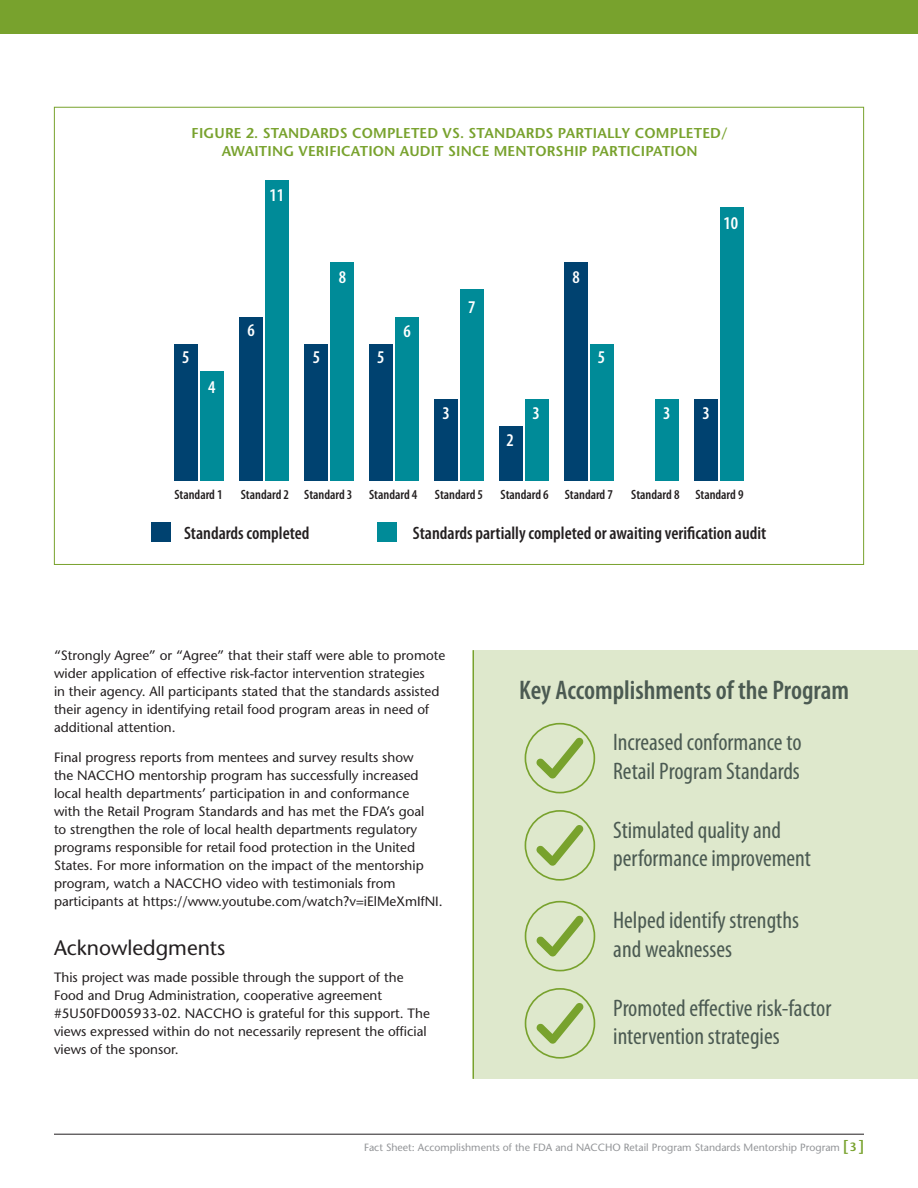
<style>
.page{position:relative;width:918px;height:1188px;background:#fff}
.page>*{position:absolute;margin:0;border:0;box-sizing:border-box;transform-origin:0 0}
.A{font:600 condensed 27px "Myriad Pro";color:#4b5a52}
.A-2{font:condensed 24px/28.8px "Myriad Pro";color:#4b5a52}
.A-3{font:21px "Stone Sans";color:#231f20}
.body_copy{font:600 condensed 18px "Myriad Pro";color:#231f20}
.body_copy-2{font:600 condensed 18px "Myriad Pro";color:#fff}
.C{font:600 14.25px/18px "Stone Sans";letter-spacing:.01em;color:#78a22d;text-align:center}
.body_copy-3{font:13.5px/18px "Stone Sans";color:#231f20}
.body_copy-4{font:600 condensed 13.5px "Myriad Pro";color:#231f20}
.t1{font:10.5px "Stone Sans";color:#939598}
.s1{font-weight:600;font-size:15px;color:#78a22d}
.s2{font-weight:600;font-size:12px;color:#78a22d}
</style>
<div class="page">
<div style="left:0;top:0;width:918px;height:34px;background:#78a22d"></div>
<hr style="left:54px;top:1134px;width:810px;height:1px;background:#231f20">
<div style="left:152px;top:522px;width:19px;height:20px;background:#004270"></div>
<div style="left:378px;top:522px;width:19px;height:20px;background:#008b98"></div>
<div style="left:200px;top:372px;width:24px;height:109px;background:#008b98"></div>
<div style="left:265px;top:180px;width:24px;height:301px;background:#008b98"></div>
<div style="left:330px;top:262px;width:24px;height:219px;background:#008b98"></div>
<div style="left:395px;top:317px;width:24px;height:164px;background:#008b98"></div>
<div style="left:460px;top:290px;width:24px;height:191px;background:#008b98"></div>
<div style="left:525px;top:399px;width:24px;height:82px;background:#008b98"></div>
<div style="left:590px;top:344px;width:24px;height:137px;background:#008b98"></div>
<div style="left:655px;top:399px;width:24px;height:82px;background:#008b98"></div>
<div style="left:720px;top:208px;width:24px;height:273px;background:#008b98"></div>
<div style="left:174px;top:344px;width:24px;height:137px;background:#004270"></div>
<div style="left:239px;top:317px;width:24px;height:164px;background:#004270"></div>
<div style="left:304px;top:344px;width:24px;height:137px;background:#004270"></div>
<div style="left:369px;top:344px;width:24px;height:137px;background:#004270"></div>
<div style="left:434px;top:399px;width:24px;height:82px;background:#004270"></div>
<div style="left:499px;top:426px;width:24px;height:55px;background:#004270"></div>
<div style="left:564px;top:262px;width:24px;height:219px;background:#004270"></div>
<div style="left:694px;top:399px;width:24px;height:82px;background:#004270"></div>
<div style="left:473px;top:650px;width:445px;height:429px;background:#dee8cc"></div>
<hr style="left:472px;top:650px;width:2px;height:429px;background:#78a22d">
<svg style="left:536px;top:737px;width:48px;height:42px"></svg>
<div style="left:525px;top:723px;width:70px;height:70px;border:2px solid #78a22d;border-radius:50%"></div>
<svg style="left:536px;top:825px;width:48px;height:41px"></svg>
<div style="left:525px;top:810px;width:70px;height:71px;border:2px solid #78a22d;border-radius:50%"></div>
<svg style="left:536px;top:915px;width:48px;height:42px"></svg>
<div style="left:525px;top:901px;width:70px;height:70px;border:2px solid #78a22d;border-radius:50%"></div>
<svg style="left:536px;top:1003px;width:48px;height:41px"></svg>
<div style="left:525px;top:988px;width:70px;height:71px;border:2px solid #78a22d;border-radius:50%"></div>
<p class="C" style="left:192px;top:124px;width:538px">FIGURE 2. STANDARDS COMPLETED VS. STANDARDS PARTIALLY COMPLETED/<br>AWAITING VERIFICATION AUDIT SINCE MENTORSHIP PARTICIPATION</p>
<p class="body_copy-2" style="left:182px;top:346px;width:9px">5</p>
<p class="body_copy-2" style="left:208px;top:376px;width:9px">4</p>
<p class="body_copy-2" style="left:269px;top:184px;width:16px">11</p>
<p class="body_copy-2" style="left:247px;top:319px;width:9px">6</p>
<p class="body_copy-2" style="left:339px;top:266px;width:9px">8</p>
<p class="body_copy-2" style="left:313px;top:346px;width:9px">5</p>
<p class="body_copy-2" style="left:377px;top:346px;width:9px">5</p>
<p class="body_copy-2" style="left:403px;top:320px;width:9px">6</p>
<p class="body_copy-2" style="left:468px;top:296px;width:9px">7</p>
<p class="body_copy-2" style="left:442px;top:402px;width:9px">3</p>
<p class="body_copy-2" style="left:572px;top:266px;width:9px">8</p>
<p class="body_copy-2" style="left:724px;top:212px;width:16px">10</p>
<p class="body_copy-2" style="left:507px;top:429px;width:9px">2</p>
<p class="body_copy-2" style="left:598px;top:346px;width:9px">5</p>
<p class="body_copy-2" style="left:533px;top:402px;width:9px">3</p>
<p class="body_copy-2" style="left:663px;top:402px;width:9px">3</p>
<p class="body_copy-2" style="left:702px;top:402px;width:9px">3</p>
<p class="body_copy-4" style="left:174px;top:487px;width:50px">Standard 1</p>
<p class="body_copy-4" style="left:241px;top:487px;width:50px">Standard 2</p>
<p class="body_copy-4" style="left:304px;top:487px;width:50px">Standard 3</p>
<p class="body_copy-4" style="left:369px;top:487px;width:50px">Standard 4</p>
<p class="body_copy-4" style="left:435px;top:487px;width:50px">Standard 5</p>
<p class="body_copy-4" style="left:501px;top:487px;width:50px">Standard 6</p>
<p class="body_copy-4" style="left:565px;top:487px;width:50px">Standard 7</p>
<p class="body_copy-4" style="left:631px;top:487px;width:50px">Standard 8</p>
<p class="body_copy-4" style="left:695px;top:487px;width:50px">Standard 9</p>
<p class="body_copy" style="left:184px;top:521px;width:127px">Standards completed</p>
<p class="body_copy" style="left:413px;top:521px;width:355px">Standards partially completed or awaiting verification audit</p>
<p class="body_copy-3" style="left:54px;top:647px;width:393px">“Strongly Agree” or “Agree” that their staff were able to promote wider application of effective risk-factor intervention strategies<br>in their agency. All participants stated that the standards assisted their agency in identifying retail food program areas in need of additional attention.</p>
<p class="body_copy-3" style="left:54px;top:749px;width:390px">Final progress reports from mentees and survey results show<br>the NACCHO mentorship program has successfully increased local health departments’ participation in and conformance<br>with the Retail Program Standards and has met the FDA’s goal<br>to strengthen the role of local health departments regulatory programs responsible for retail food protection in the United States. For more information on the impact of the mentorship program, watch a NACCHO video with testimonials from participants at https://www.youtube.com/watch?v=iElMeXmIfNI.</p>
<p class="A-3" style="left:54px;top:935px;width:173px">Acknowledgments</p>
<p class="body_copy-3" style="left:54px;top:968px;width:377px">This project was made possible through the support of the Food and Drug Administration, cooperative agreement #5U50FD005933-02. NACCHO is grateful for this support. The views expressed within do not necessarily represent the official views of the sponsor.</p>
<p class="A" style="left:519px;top:673px;width:331px">Key Accomplishments of the Program</p>
<p class="A-2" style="left:613px;top:728px;width:190px">Increased conformance to<br>Retail Program Standards</p>
<p class="A-2" style="left:613px;top:815px;width:199px">Stimulated quality and performance improvement</p>
<p class="A-2" style="left:613px;top:906px;width:187px">Helped identify strengths and weaknesses</p>
<p class="A-2" style="left:613px;top:993px;width:220px">Promoted effective risk-factor intervention strategies</p>
<p class="t1" style="left:364px;top:1141px;width:501px">Fact Sheet: Accomplishments of the FDA and NACCHO Retail Program Standards Mentorship Program <span class="s1">[</span><span class="s2">3</span> <span class="s1">]</span></p>
</div>
